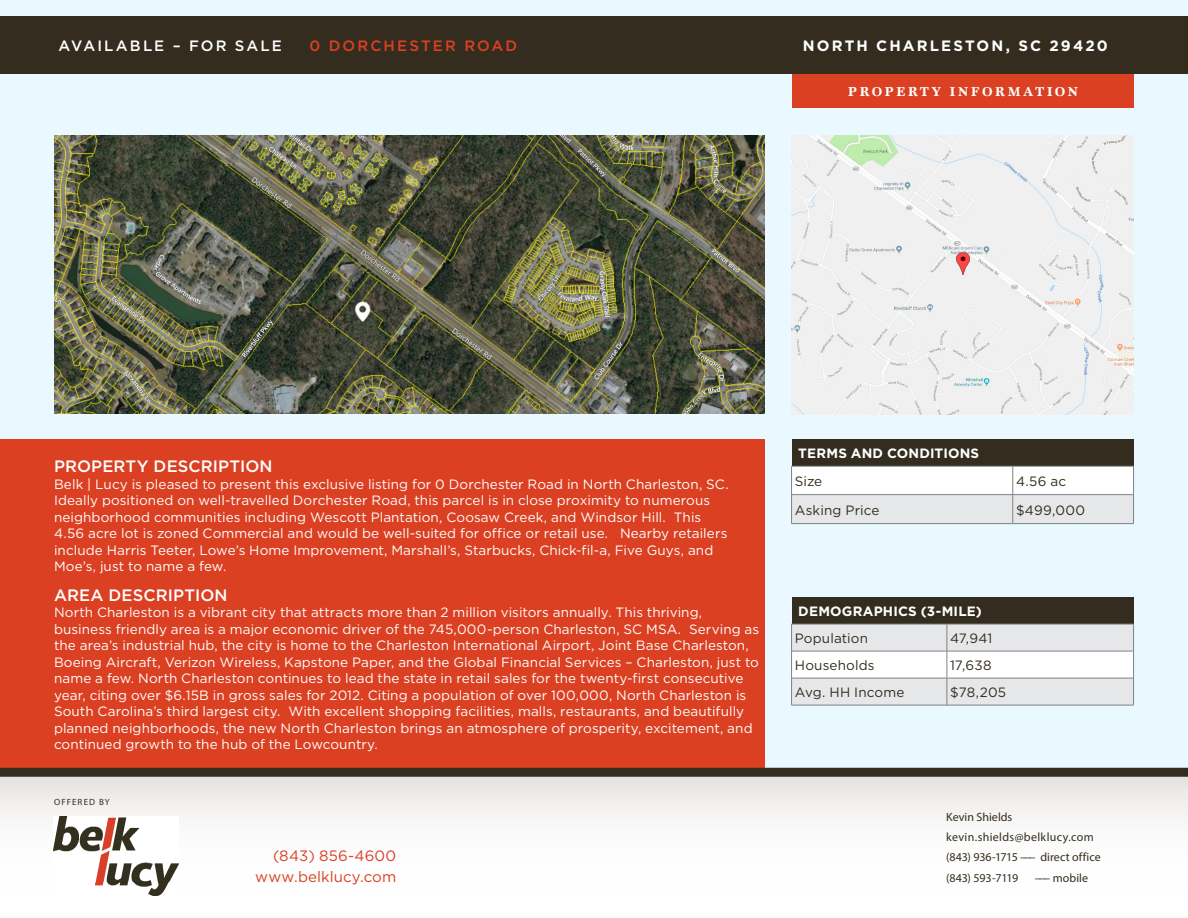
<style>
.page{position:relative;width:1188px;height:918px;background:#fff}
.page>*{position:absolute;margin:0;border:0;box-sizing:border-box;transform-origin:0 0}
.Story_Sub-Headline{font:500 16.5px "Gotham";letter-spacing:.01em;color:#fff}
.t1{font:15px/21px "Gotham";letter-spacing:.01em;color:#db4022;text-align:right}
.t2{font:700 15px "Gotham";letter-spacing:.14em;color:#fff}
.t3{font:500 15px "Gotham";letter-spacing:.135em;color:#fff}
.t4{font:500 15px "Gotham";letter-spacing:.14em;color:#db4022}
.t5{font:13.5px/16.5px "Gotham";letter-spacing:.005em;color:#fff}
.Table_Text_-_descrip{font:13.5px "Gotham";letter-spacing:.01em;color:#342d1f}
.t6{font:700 13.5px "Gotham";letter-spacing:.015em;color:#fff}
.t7{font:700 13.5px "Marion";letter-spacing:.175em;color:#fff}
.t8{font:12px/20.1px "Myriad Pro";letter-spacing:.005em;color:#342d1f}
.t9{font:9px "Myriad Pro";letter-spacing:.12em;color:#342d1f}
</style>
<div class="page">
<div style="left:0;top:0;width:1188px;height:772px;background:#e9f9ff"></div>
<img style="left:54px;top:135px;width:711px;height:279px">
<img style="left:792px;top:135px;width:342px;height:280px">
<div style="left:792px;top:73px;width:342px;height:35px;background:#db4022"></div>
<div style="left:0;top:17px;width:1188px;height:57px;background:#342d1f"></div>
<div style="left:0;top:439px;width:765px;height:329px;background:#db4022"></div>
<div style="left:792px;top:439px;width:342px;height:27px;background:#342d1f"></div>
<svg style="left:791px;top:466px;width:343px;height:57px;background:#edeeef"></svg>
<hr style="left:791px;top:523px;width:222px;height:1px;background:#808285">
<hr style="left:1013px;top:523px;width:121px;height:1px;background:#808285">
<div style="left:792px;top:597px;width:342px;height:27px;background:#342d1f"></div>
<svg style="left:791px;top:624px;width:343px;height:81px;background:#e9eaeb"></svg>
<hr style="left:791px;top:705px;width:156px;height:1px;background:#808285">
<hr style="left:947px;top:705px;width:187px;height:1px;background:#808285">
<img style="left:956px;top:252px;width:13px;height:23px">
<div style="left:0;top:774px;width:1188px;height:144px;background:linear-gradient(to bottom,#ecebe9,#fff)"></div>
<div style="left:0;top:768px;width:1188px;height:9px;background:#342d1f"></div>
<img style="left:54px;top:816px;width:124px;height:80px">
<p class="t3" style="left:58px;top:36px;width:225px">AVAILABLE – FOR SALE</p>
<p class="t4" style="left:309px;top:36px;width:209px">0 DORCHESTER ROAD</p>
<p class="t2" style="left:803px;top:35px;width:306px">NORTH CHARLESTON, SC 29420</p>
<p class="t7" style="left:848px;top:84px;width:231px">PROPERTY INFORMATION</p>
<p class="Story_Sub-Headline" style="left:54px;top:456px;width:220px">PROPERTY DESCRIPTION</p>
<p class="t5" style="left:54px;top:475px;width:676px">Belk | Lucy is pleased to present this exclusive listing for 0 Dorchester Road in North Charleston, SC.<br>Ideally positioned on well-travelled Dorchester Road, this parcel is in close proximity to numerous neighborhood communities including Wescott Plantation, Coosaw Creek, and Windsor Hill. This 4.56 acre lot is zoned Commercial and would be well-suited for office or retail use. Nearby retailers include Harris Teeter, Lowe’s Home Improvement, Marshall’s, Starbucks, Chick-fil-a, Five Guys, and Moe’s, just to name a few.</p>
<p class="Story_Sub-Headline" style="left:54px;top:584px;width:175px">AREA DESCRIPTION</p>
<p class="t5" style="left:54px;top:604px;width:707px">North Charleston is a vibrant city that attracts more than 2 million visitors annually. This thriving, business friendly area is a major economic driver of the 745,000-person Charleston, SC MSA. Serving as the area’s industrial hub, the city is home to the Charleston International Airport, Joint Base Charleston, Boeing Aircraft, Verizon Wireless, Kapstone Paper, and the Global Financial Services – Charleston, just to name a few. North Charleston continues to lead the state in retail sales for the twenty-first consecutive year, citing over $6.15B in gross sales for 2012. Citing a population of over 100,000, North Charleston is South Carolina’s third largest city. With excellent shopping facilities, malls, restaurants, and beautifully planned neighborhoods, the new North Charleston brings an atmosphere of prosperity, excitement, and continued growth to the hub of the Lowcountry.</p>
<p class="t9" style="left:54px;top:796px;width:57px">OFFERED BY</p>
<p class="t1" style="left:255px;top:845px;width:143px">(843) 856-4600 www.belklucy.com</p>
<p class="t6" style="left:798px;top:444px;width:182px">TERMS AND CONDITIONS</p>
<p class="Table_Text_-_descrip" style="left:795px;top:472px;width:29px">Size</p>
<p class="Table_Text_-_descrip" style="left:1016px;top:472px;width:52px">4.56 ac</p>
<p class="Table_Text_-_descrip" style="left:795px;top:501px;width:86px">Asking Price</p>
<p class="Table_Text_-_descrip" style="left:1016px;top:501px;width:71px">$499,000</p>
<p class="t6" style="left:798px;top:602px;width:185px">DEMOGRAPHICS (3-MILE)</p>
<p class="Table_Text_-_descrip" style="left:795px;top:630px;width:75px">Population</p>
<p class="Table_Text_-_descrip" style="left:950px;top:630px;width:44px">47,941</p>
<p class="Table_Text_-_descrip" style="left:795px;top:657px;width:81px">Households</p>
<p class="Table_Text_-_descrip" style="left:950px;top:657px;width:43px">17,638</p>
<p class="Table_Text_-_descrip" style="left:795px;top:684px;width:111px">Avg. HH Income</p>
<p class="Table_Text_-_descrip" style="left:950px;top:684px;width:58px">$78,205</p>
<p class="t8" style="left:946px;top:807px;width:156px">Kevin Shields kevin.shields@belklucy.com (843) 936-1715 ––– direct office (843) 593-7119</p>
<p class="t8" style="left:1035px;top:867px;width:55px">––– mobile</p>
</div>
